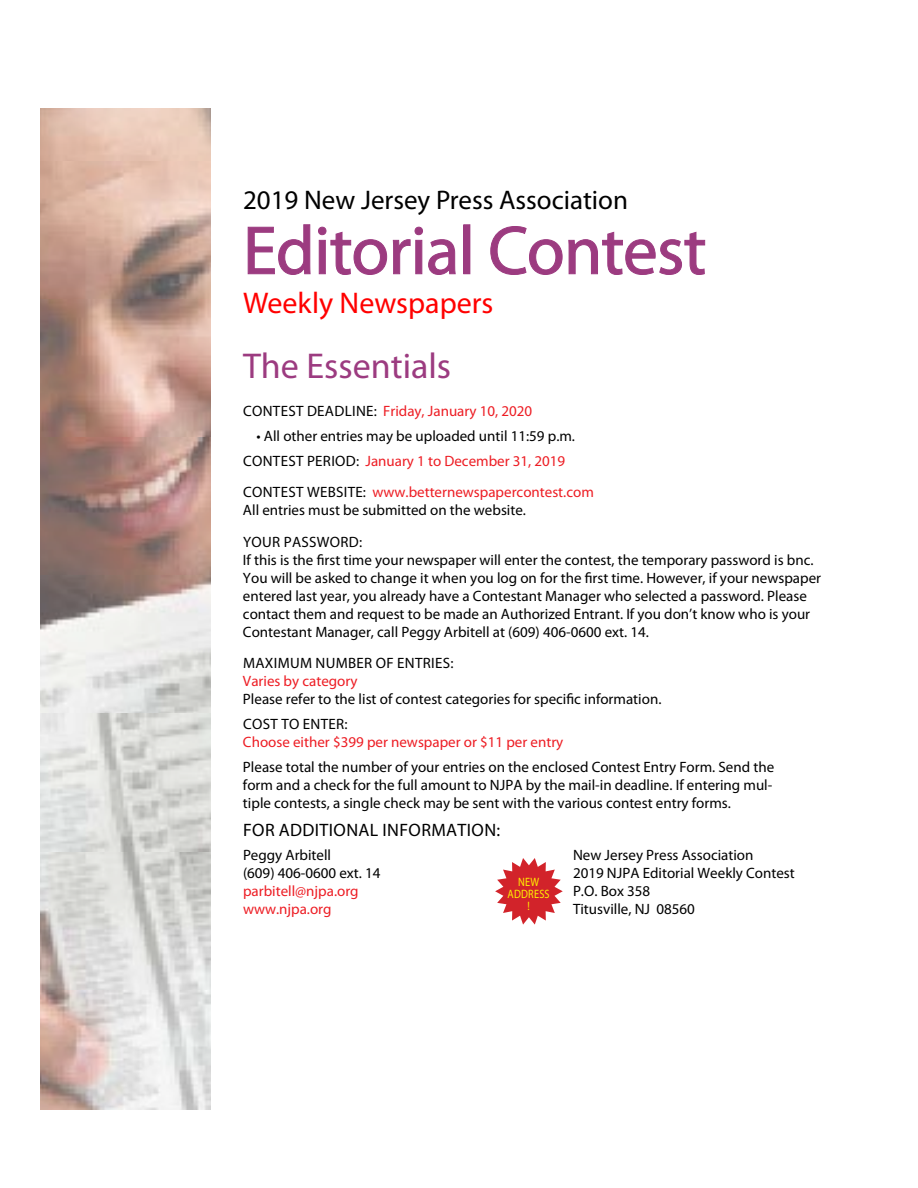
<style>
.page{position:relative;width:918px;height:1188px;background:#fff}
.page>*{position:absolute;margin:0;border:0;box-sizing:border-box;transform-origin:0 0}
.t1{font:69px "Myriad Pro";letter-spacing:-.01em;color:#9c3b80}
.t2{font:36px "Myriad Pro";color:#9c3b80}
.t3{font:30px "Myriad Pro";color:#f00}
.t4{font:27px "Myriad Pro";color:#000}
.t5{font:18px "Myriad Pro";letter-spacing:.02em;color:#000}
.t6{font:15px/18px "Myriad Pro";color:#000}
.t7{font:15px "Myriad Pro";color:#ed1d24}
.t8{font:15px "Myriad Pro";letter-spacing:.02em;color:#000}
.t9{font:12.15px "Myriad Pro";color:#fff200;scale:.85 1}
.s1{color:#000}
.s2{color:#ed1d24}
</style>
<div class="page">
<svg style="left:247px;top:224px;width:64px;height:51px"></svg>
<svg style="left:318px;top:226px;width:69px;height:49px"></svg>
<svg style="left:393px;top:226px;width:63px;height:49px"></svg>
<div style="left:463px;top:224px;width:7px;height:50px;border:1px solid #9c3b80"></div>
<svg style="left:490px;top:226px;width:215px;height:49px"></svg>
<img style="left:40px;top:108px;width:171px;height:1002px">
<svg style="left:495px;top:858px;width:68px;height:67px"></svg>
<h3 class="t4" style="left:243px;top:184px;width:387px">2019 New Jersey Press Association</h3>
<h1 class="t1" style="left:243px;top:208px;width:465px">Editorial Contest</h1>
<h3 class="t3" style="left:243px;top:284px;width:252px">Weekly Newspapers</h3>
<h2 class="t2" style="left:243px;top:344px;width:210px">The Essentials</h2>
<p class="t6" style="left:243px;top:402px;width:19px">Conte</p>
<p class="t6" style="left:288px;top:402px;width:39px">st Dead</p>
<p class="t7" style="left:345px;top:402px;width:189px"><span class="s1">line:</span> Friday, January 10, 2020</p>
<p class="t6" style="left:243px;top:423px;width:333px;line-height:24.8px;text-indent:13px">• All other entries may be uploaded until 11:59 p.m.<br>Conte</p>
<p class="t7" style="left:288px;top:451px;width:278px"><span class="s1">st Period:</span> January 1 to December 31, 2019</p>
<p class="t6" style="left:243px;top:483px;width:352px;text-indent:45px">st WEBSite: <span class="s2">www.betternewspapercontest.com<br></span>All entries must be submitted on the website.</p>
<p class="t6" style="left:243px;top:532px;width:580px">Your Passwo rd:<br>If this is the first time your newspaper will enter the contest, the temporary password is bnc.<br>You will be asked to change it when you log on for the first time. However, if your newspaper entered last year, you already have a Contestant Manager who selected a password. Please contact them and request to be made an Authorized Entrant. If you don’t know who is your Contestant Manager, call Peggy Arbitell at (609) 406-0600 ext. 14.</p>
<p class="t8" style="left:243px;top:654px;width:103px">Maximum Numbe</p>
<p class="t6" style="left:364px;top:654px;width:91px">r of Entries:</p>
<p class="t7" style="left:243px;top:672px;width:116px">Varies by category</p>
<p class="t6" style="left:243px;top:687px;width:420px;line-height:24.8px">Please refer to the list of contest categories for specific information.<br>Cost to Ente r:</p>
<p class="t7" style="left:243px;top:733px;width:322px">Choose either $399 per newspaper or $11 per entry</p>
<p class="t6" style="left:243px;top:757px;width:533px">Please total the number of your entries on the enclosed Contest Entry Form. Send the form and a check for the full amount to NJPA by the mail-in deadline. If entering mul&shy;tiple contests, a single check may be sent with the various contest entry forms.</p>
<p class="t5" style="left:243px;top:818px;width:104px">For Additiona</p>
<p class="t5" style="left:370px;top:818px;width:23px">l Info</p>
<p class="t5" style="left:421px;top:818px;width:23px">rmat</p>
<p class="t5" style="left:467px;top:818px;width:35px">ion:</p>
<p class="t6" style="left:243px;top:846px;width:90px">Peggy Arbitell</p>
<p class="t6" style="left:573px;top:846px;width:182px">New Jersey Press Association</p>
<p class="t6" style="left:243px;top:864px;width:139px">(609) 406-0600 ext. 14</p>
<p class="t6" style="left:573px;top:864px;width:223px">2019 NJPA Editorial Weekly Contest</p>
<p class="t7" style="left:243px;top:882px;width:117px">parbitell@njpa.org</p>
<p class="t6" style="left:573px;top:882px;width:79px">P.O. Box 358</p>
<p class="t7" style="left:243px;top:900px;width:90px">www.njpa.org</p>
<p class="t6" style="left:573px;top:900px;width:123px">Titusville, NJ 08560</p>
<p class="t6" style="left:243px;top:483px;width:19px">Conte</p>
<p class="t9" style="left:518px;top:874px;width:9px">new</p>
<p class="t9" style="left:508px;top:887px;width:51px">address</p>
<p class="t9" style="left:527px;top:899px;width:4px">!</p>
</div>
